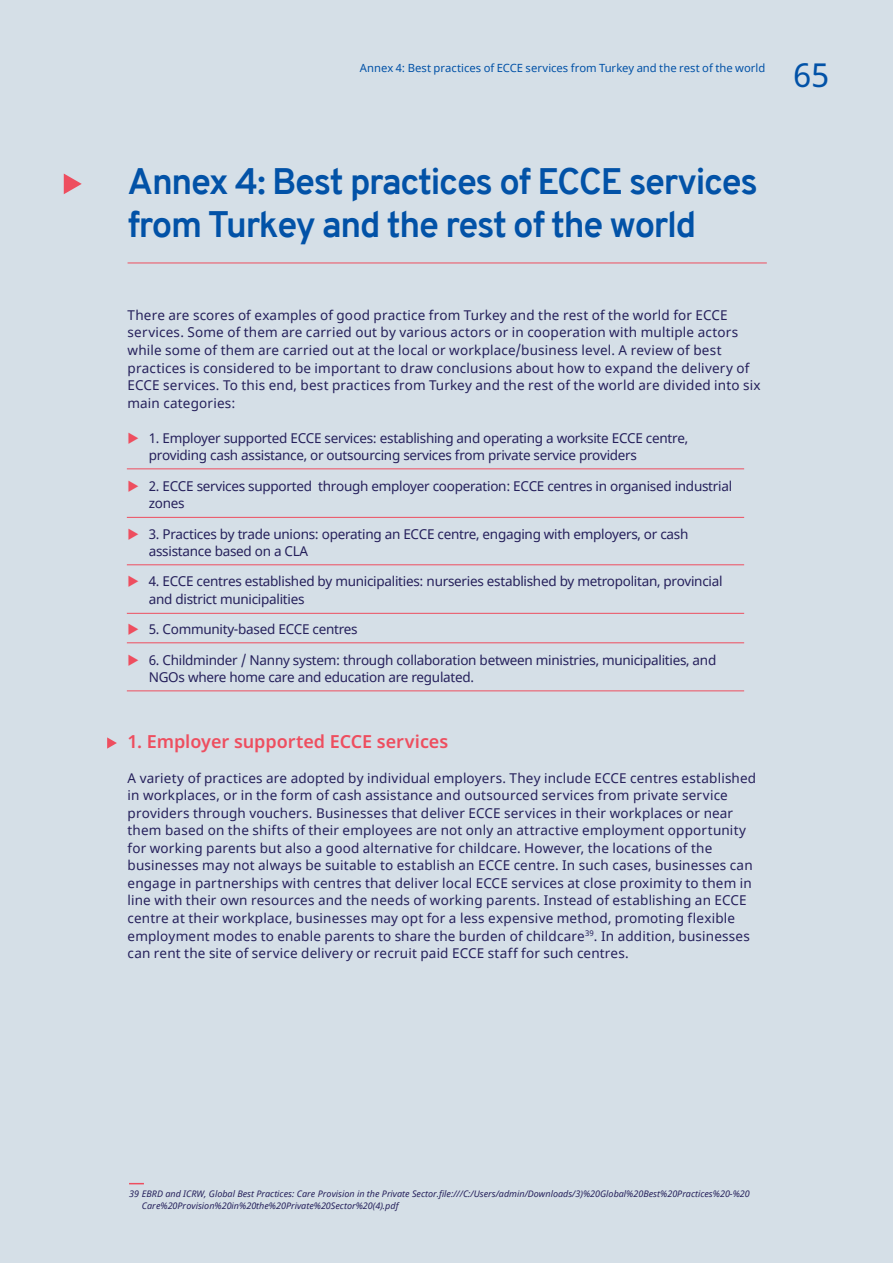
<style>
.page{position:relative;width:893px;height:1263px;background:#d5dfe7}
.page>*{position:absolute;margin:0;border:0;box-sizing:border-box;transform-origin:0 0}
.t1{font:700 36px/43.2px "Overpass";letter-spacing:-.035em;color:#0252a7}
.t2{font:33px "Noto Sans";color:#0252a7}
.t3{font:600 18px "Noto Sans";letter-spacing:-.005em;color:#ee4e5f}
.t4{font:13.5px/17.5px "Noto Sans";letter-spacing:.01em;color:#25205b}
.t5{font:13.5px/17.5px "Noto Sans";letter-spacing:-.02em;color:#25205b}
.t6{font:11.25px "Noto Sans";color:#0252a7}
.t7{font:italic 9px/12px "Noto Sans";color:#25205b}
</style>
<div class="page">
<svg style="left:64px;top:174px;width:18px;height:20px"></svg>
<hr style="left:128px;top:263px;width:639px;height:1px;background:#ee4e5f">
<svg style="left:129px;top:1183px;width:15px;height:1px"></svg>
<svg style="left:107px;top:737px;width:10px;height:12px"></svg>
<hr style="left:127px;top:468px;width:617px;height:1px;background:#ee4e5f">
<hr style="left:127px;top:517px;width:617px;height:1px;background:#ee4e5f">
<hr style="left:127px;top:564px;width:617px;height:1px;background:#ee4e5f">
<hr style="left:127px;top:613px;width:617px;height:1px;background:#ee4e5f">
<hr style="left:127px;top:642px;width:617px;height:1px;background:#ee4e5f">
<hr style="left:127px;top:690px;width:617px;height:1px;background:#ee4e5f">
<p class="t6" style="left:360px;top:60px;width:407px">Annex 4: Best practices of ECCE services from Turkey and the rest of the world</p>
<p class="t6" style="left:358px;top:60px;width:387px">Annex 4: Best practices of ECCE services from Turkey and the rest of the W</p>
<h2 class="t2" style="left:793px;top:53px;width:38px">65</h2>
<h1 class="t1" style="left:128px;top:160px;width:632px">Annex 4: Best practices of ECCE services from Turkey and the rest of the world</h1>
<p class="t4" style="left:128px;top:307px;width:634px">There are scores of examples of good practice from Turkey and the rest of the world for ECCE services. Some of them are carried out by various actors or in cooperation with multiple actors while some of them are carried out at the local or workplace/business level. A review of best practices is considered to be important to draw conclusions about how to expand the delivery of ECCE services. To this end, best practices from Turkey and the rest of the world are divided into six main categories:</p>
<p class="t5" style="left:149px;top:430px;width:541px">1. Employer supported ECCE services: establishing and operating a worksite ECCE centre, providing cash assistance, or outsourcing services from private service providers</p>
<p class="t5" style="left:149px;top:477px;width:585px">2. ECCE services supported through employer cooperation: ECCE centres in organised industrial zones</p>
<p class="t5" style="left:149px;top:525px;width:541px">3. Practices by trade unions: operating an ECCE centre, engaging with employers, or cash assistance based on a CLA</p>
<p class="t5" style="left:149px;top:573px;width:575px">4. ECCE centres established by municipalities: nurseries established by metropolitan, provincial and district municipalities</p>
<p class="t5" style="left:149px;top:621px;width:210px">5. Community-based ECCE centres</p>
<p class="t5" style="left:149px;top:651px;width:569px">6. Childminder / Nanny system: through collaboration between ministries, municipalities, and<br>NGOs where home care and education are regulated.</p>
<h3 class="t3" style="left:128px;top:728px;width:322px">1. Employer supported ECCE services</h3>
<p class="t4" style="left:128px;top:769px;width:630px">A variety of practices are adopted by individual employers. They include ECCE centres established in workplaces, or in the form of cash assistance and outsourced services from private service providers through vouchers. Businesses that deliver ECCE services in their workplaces or near them based on the shifts of their employees are not only an attractive employment opportunity for working parents but also a good alternative for childcare. However, the locations of the businesses may not always be suitable to establish an ECCE centre. In such cases, businesses can engage in partnerships with centres that deliver local ECCE services at close proximity to them in line with their own resources and the needs of working parents. Instead of establishing an ECCE centre at their workplace, businesses may opt for a less expensive method, promoting flexible employment modes to enable parents to share the burden of childcare<sup>39</sup>. In addition, businesses can rent the site of service delivery or recruit paid ECCE staff for such centres.</p>
<p class="t7" style="left:142px;top:1187px;width:610px;text-indent:-13px">39 EBRD and ICRW, Global Best Practices: Care Provision in the Private Sector.file:///C:/Users/admin/Downloads/3)%20Global%20Best%20Practices%20-%20<br>Care%20Provision%20in%20the%20Private%20Sector%20(4).pdf</p>
</div>
